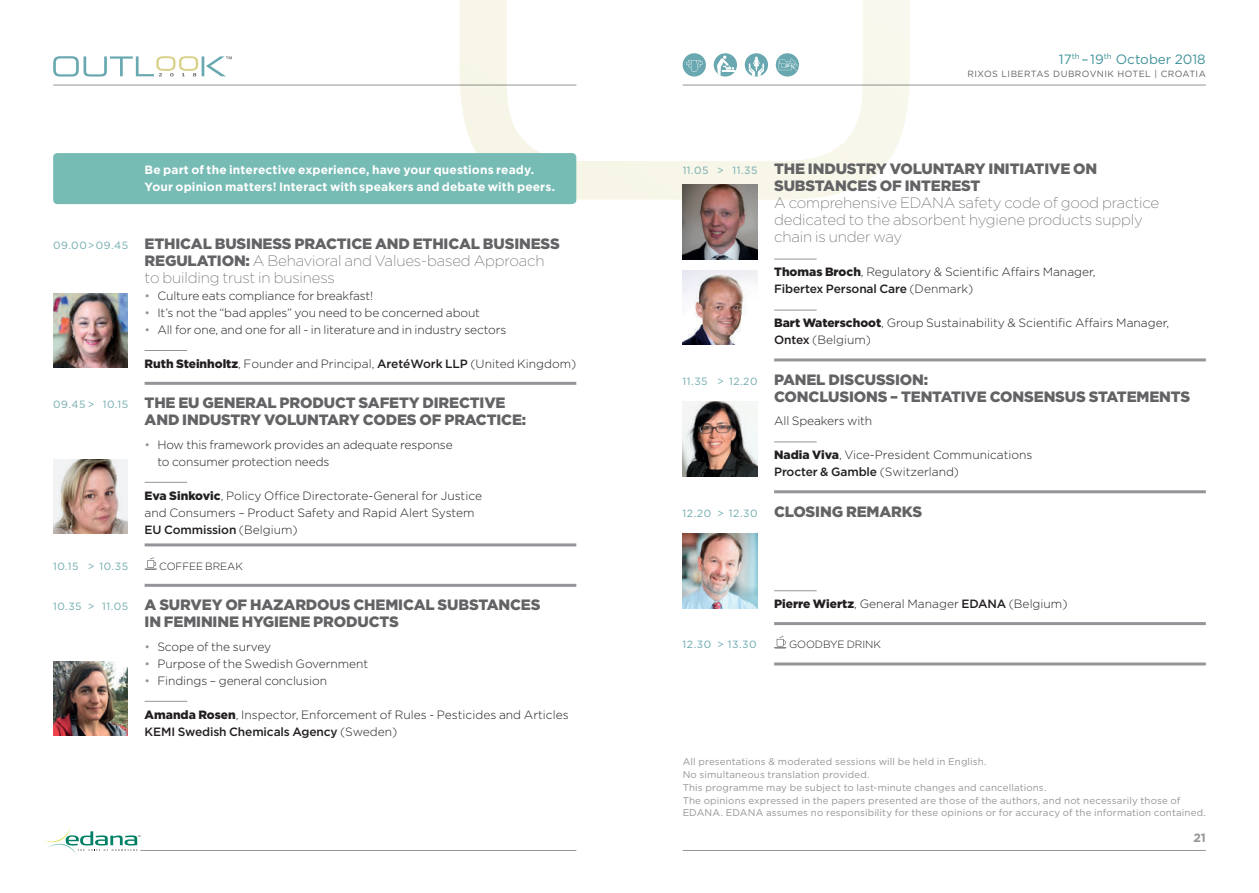
<style>
.page{position:relative;width:1259px;height:893px;background:#fff}
.page>*{position:absolute;margin:0;border:0;box-sizing:border-box;transform-origin:0 0}
.t1{font:900 15px/17px "Gotham";letter-spacing:-.01em;color:#636366}
.t2{font:200 15px/17px "Gotham";letter-spacing:-.01em;color:#636366}
.t3{font:13.5px "Gotham";color:#43949b}
.t4{font:300 12px/17px "Gotham";letter-spacing:-.005em;color:#231f20}
.t5{font:700 12px/17px "Gotham";letter-spacing:.01em;color:#fff}
.t6{font:700 12px "Gotham";color:#939598}
.t7{font:300 10.5px "Gotham";letter-spacing:-.01em;color:#231f20}
.t8{font:10.5px "Gotham";letter-spacing:.05em;color:#72abaf}
.t9{font:10.5px "Gotham";letter-spacing:.05em;color:#69a8b0}
.t10{font:9.75px/12.8px "Gotham";letter-spacing:.015em;color:#939598}
.t11{font:9px "Gotham";letter-spacing:.05em;color:#636366}
.s1{font-weight:400;font-size:10.5px;color:#72abaf}
.s2{font-weight:900}
.s3{color:#939598}
.s4{font-weight:500}
</style>
<div class="page">
<hr style="left:682px;top:850px;width:523px;height:1px;background:#939598">
<svg style="left:45px;top:828px;width:95px;height:26px"></svg>
<hr style="left:140px;top:850px;width:436px;height:1px;background:#939598">
<hr style="left:53px;top:85px;width:523px;height:1px;background:#939598">
<hr style="left:682px;top:85px;width:523px;height:1px;background:#939598">
<svg style="left:459px;top:0;width:451px;height:200px"></svg>
<svg style="left:713px;top:53px;width:24px;height:24px"></svg>
<svg style="left:717px;top:55px;width:20px;height:22px"></svg>
<svg style="left:745px;top:53px;width:23px;height:24px"></svg>
<svg style="left:749px;top:57px;width:15px;height:20px"></svg>
<div style="left:776px;top:53px;width:23px;height:24px;background:#69a8b0;border-radius:50%"></div>
<svg style="left:778px;top:59px;width:21px;height:12px"></svg>
<div style="left:682px;top:53px;width:24px;height:24px;background:#69a8b0;border-radius:50%"></div>
<svg style="left:686px;top:60px;width:16px;height:12px"></svg>
<svg style="left:53px;top:56px;width:179px;height:21px"></svg>
<div style="left:53px;top:153px;width:523px;height:51px;background:#77bcb4;border-radius:4px"></div>
<hr style="left:145px;top:350px;width:42px;height:1px;background:#939598">
<img style="left:53px;top:293px;width:75px;height:75px">
<hr style="left:145px;top:382px;width:431px;height:3px;background:#939598">
<hr style="left:145px;top:482px;width:42px;height:1px;background:#939598">
<img style="left:53px;top:459px;width:75px;height:75px">
<hr style="left:145px;top:543px;width:431px;height:3px;background:#939598">
<svg style="left:145px;top:557px;width:12px;height:13px"></svg>
<hr style="left:145px;top:584px;width:431px;height:3px;background:#939598">
<hr style="left:145px;top:701px;width:42px;height:1px;background:#939598">
<img style="left:53px;top:661px;width:75px;height:75px">
<img style="left:682px;top:185px;width:75px;height:74px">
<hr style="left:774px;top:259px;width:42px;height:1px;background:#939598">
<hr style="left:774px;top:310px;width:42px;height:1px;background:#939598">
<img style="left:682px;top:270px;width:75px;height:74px">
<hr style="left:774px;top:358px;width:431px;height:3px;background:#939598">
<hr style="left:774px;top:442px;width:42px;height:1px;background:#939598">
<img style="left:682px;top:402px;width:75px;height:74px">
<hr style="left:774px;top:490px;width:431px;height:3px;background:#939598">
<hr style="left:774px;top:590px;width:42px;height:1px;background:#939598">
<img style="left:682px;top:534px;width:75px;height:74px">
<hr style="left:774px;top:622px;width:431px;height:3px;background:#939598">
<svg style="left:774px;top:636px;width:12px;height:12px"></svg>
<hr style="left:774px;top:662px;width:431px;height:3px;background:#939598">
<p class="t5" style="left:145px;top:161px;width:412px">Be part of the interective experience, have your questions ready.<br>Your opinion matters! Interact with speakers and debate with peers.</p>
<p class="t2" style="left:145px;top:235px;width:417px;text-indent:-91px"><span class="s1">09.00&gt;09.45</span> <span class="s2">ETHICAL BUSINESS PRACTICE AND ETHICAL BUSINESS<br>REGULATION:</span> A Behavioral and Values-based Approach to building trust in business</p>
<p class="t4" style="left:145px;top:287px;width:230px"><span class="s3">•</span> Culture eats compliance for breakfast!</p>
<p class="t4" style="left:145px;top:304px;width:337px"><span class="s3">•</span> It’s not the “bad apples” you need to be concerned about</p>
<p class="t4" style="left:145px;top:321px;width:363px"><span class="s3">•</span> All for one, and one for all - in literature and in industry sectors</p>
<p class="t4" style="left:145px;top:355px;width:433px"><span class="s2">Ruth Steinholtz</span>, Founder and Principal, <span class="s4">AretéWork LLP</span> (United Kingdom)</p>
<p class="t1" style="left:145px;top:394px;width:383px;text-indent:-91px"><span class="s1">09.45 &gt; 10.15</span> THE EU GENERAL PRODUCT SAFETY DIRECTIVE<br>AND INDUSTRY VOLUNTARY CODES OF PRACTICE:</p>
<p class="t4" style="left:157px;top:436px;width:297px;text-indent:-13px"><span class="s3">•</span> How this framework provides an adequate response to consumer protection needs</p>
<p class="t4" style="left:145px;top:487px;width:339px"><span class="s2">Eva Sinkovic</span>, Policy Office Directorate-General for Justice and Consumers – Product Safety and Rapid Alert System<br><span class="s4">EU Commission</span> (Belgium)</p>
<p class="t8" style="left:53px;top:560px;width:76px">10.15 &gt; 10.35</p>
<p class="t7" style="left:159px;top:560px;width:85px">COFFEE BREAK</p>
<p class="t1" style="left:145px;top:596px;width:397px;text-indent:-91px"><span class="s1">10.35 &gt; 11.05</span> A SURVEY OF HAZARDOUS CHEMICAL SUBSTANCES<br>IN FEMININE HYGIENE PRODUCTS</p>
<p class="t4" style="left:145px;top:638px;width:128px"><span class="s3">•</span> Scope of the survey</p>
<p class="t4" style="left:145px;top:655px;width:225px"><span class="s3">•</span> Purpose of the Swedish Government</p>
<p class="t4" style="left:145px;top:672px;width:184px"><span class="s3">•</span> Findings – general conclusion</p>
<p class="t4" style="left:145px;top:706px;width:426px"><span class="s2">Amanda Rosen</span>, Inspector, Enforcement of Rules - Pesticides and Articles<br><span class="s4">KEMI Swedish Chemicals Agency</span> (Sweden)</p>
<p class="t3" style="left:1058px;top:52px;width:148px">17<sup>th</sup> –19<sup>th</sup> October 2018</p>
<p class="t11" style="left:967px;top:68px;width:240px">RIXOS LIBERTAS DUBROVNIK HOTEL | CROATIA</p>
<p class="t1" style="left:774px;top:160px;width:325px;text-indent:-91px"><span class="s1">11.05 &gt; 11.35</span> THE INDUSTRY VOLUNTARY INITIATIVE ON<br>SUBSTANCES OF INTEREST</p>
<p class="t2" style="left:774px;top:194px;width:386px">A comprehensive EDANA safety code of good practice dedicated to the absorbent hygiene products supply chain is under way</p>
<p class="t4" style="left:774px;top:264px;width:323px"><span class="s2">Thomas Broch</span>, Regulatory &amp; Scientific Affairs Manager,<br><span class="s4">Fibertex Personal Care</span> (Denmark)</p>
<p class="t4" style="left:774px;top:315px;width:397px"><span class="s2">Bart Waterschoot</span>, Group Sustainability &amp; Scientific Affairs Manager,<br><span class="s4">Ontex</span> (Belgium)</p>
<p class="t1" style="left:774px;top:371px;width:417px;text-indent:-91px"><span class="s1">11.35 &gt; 12.20</span> PANEL DISCUSSION:<br>CONCLUSIONS – TENTATIVE CONSENSUS STATEMENTS</p>
<p class="t4" style="left:774px;top:412px;width:100px">All Speakers with</p>
<p class="t4" style="left:774px;top:446px;width:260px"><span class="s2">Nadia Viva</span>, Vice-President Communications<br><span class="s4">Procter &amp; Gamble</span> (Switzerland)</p>
<p class="t1" style="left:682px;top:502px;width:241px"><span class="s1">12.20 &gt; 12.30</span> CLOSING REMARKS</p>
<p class="t4" style="left:774px;top:595px;width:295px"><span class="s2">Pierre Wiertz</span>, General Manager <span class="s4">EDANA</span> (Belgium)</p>
<p class="t9" style="left:682px;top:639px;width:75px">12.30 &gt; 13.30</p>
<p class="t7" style="left:789px;top:639px;width:93px">GOODBYE DRINK</p>
<p class="t10" style="left:682px;top:755px;width:524px">All presentations &amp; moderated sessions will be held in English.<br>No simultaneous translation provided.<br>This programme may be subject to last-minute changes and cancellations.<br>The opinions expressed in the papers presented are those of the authors, and not necessarily those of EDANA. EDANA assumes no responsibility for these opinions or for accuracy of the information contained.</p>
<p class="t6" style="left:1193px;top:831px;width:14px">21</p>
</div>
